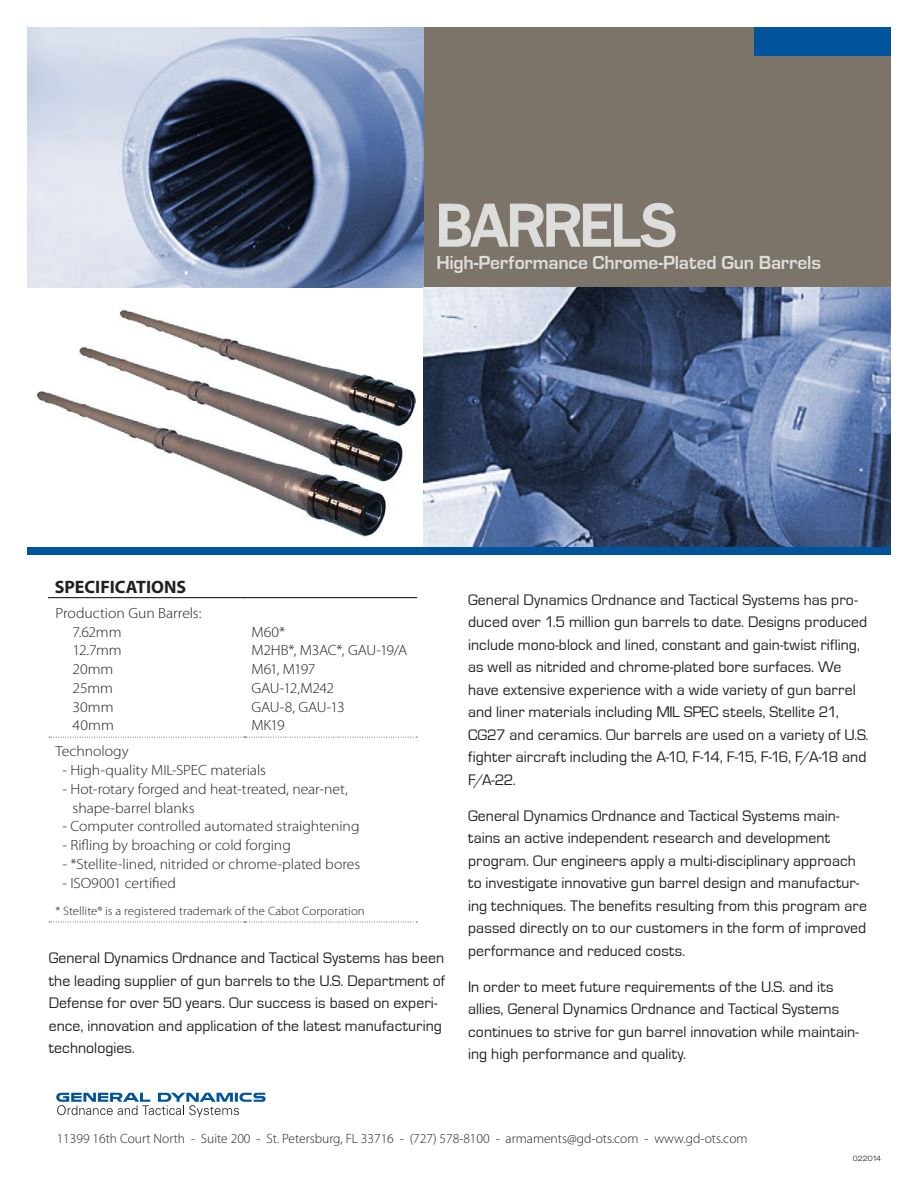
<style>
.page{position:relative;width:918px;height:1188px;background:#fff}
.page>*{position:absolute;margin:0;border:0;box-sizing:border-box;transform-origin:0 0}
.t1{font:60px "Framina";letter-spacing:-.015em;color:#dddddb}
.t2{font:700 19.5px "Eurostile";letter-spacing:-.01em;color:#dddddb}
.t3{font:700 18px "Myriad Pro";color:#231f20}
.t4{font:15.75px/22.5px "Eurostile";letter-spacing:.005em;color:#231f20}
.t5{font:300 14.85px/18.8px "Myriad Pro";letter-spacing:-.005em;color:#231f20;scale:1.06 1}
.t6{font:300 14.85px/18.8px "Myriad Pro";letter-spacing:-.03em;color:#231f20;scale:1.06 1}
.t7{font:300 13.5px "Myriad Pro";color:#231f20}
.t8{font:300 12.15px "Myriad Pro";letter-spacing:.005em;color:#231f20;scale:1.06 1}
.t9{font:300 expanded 7.5px "Helvetica Neue";letter-spacing:.005em;color:#231f20}
</style>
<div class="page">
<div style="left:421px;top:27px;width:470px;height:260px;background:#7c7468"></div>
<div style="left:755px;top:27px;width:136px;height:28px;background:#01539b"></div>
<svg style="left:56px;top:1093px;width:210px;height:24px"></svg>
<svg style="left:49px;top:737px;width:368px;height:1px"></svg>
<svg style="left:49px;top:922px;width:368px;height:1px"></svg>
<hr style="left:48px;top:597px;width:198px;height:1px;background:#231f20">
<hr style="left:244px;top:597px;width:173px;height:1px;background:#231f20">
<img style="left:38px;top:309px;width:377px;height:228px">
<img style="left:27px;top:27px;width:397px;height:260px">
<img style="left:424px;top:287px;width:467px;height:260px">
<svg style="left:439px;top:202px;width:237px;height:46px"></svg>
<div style="left:27px;top:547px;width:864px;height:8px;background:#01539b"></div>
<h1 class="t1" style="left:436px;top:189px;width:241px">BARRELS</h1>
<p class="t2" style="left:436px;top:252px;width:386px">High-Performance Chrome-Plated Gun Barrels</p>
<p class="t3" style="left:55px;top:577px;width:133px">SPECIFICATIONS</p>
<p class="t5" style="left:73px;top:604px;width:123px;text-indent:-17px">Production Gun Barrels:<br>7.62mm<br>12.7mm<br>20mm<br>25mm<br>30mm<br>40mm</p>
<p class="t6" style="left:252px;top:623px;width:148px">M60*<br>M2HB*, M3AC*, GAU-19/A<br>M61, M197<br>GAU-12,M242<br>GAU-8, GAU-13<br>MK19</p>
<p class="t5" style="left:56px;top:742px;width:71px">Technology</p>
<p class="t5" style="left:62px;top:761px;width:194px">- High-quality MIL-SPEC materials</p>
<p class="t5" style="left:73px;top:780px;width:261px;text-indent:-10px">- Hot-rotary forged and heat-treated, near-net, shape-barrel blanks</p>
<p class="t5" style="left:62px;top:817px;width:282px">- Computer controlled automated straightening</p>
<p class="t5" style="left:62px;top:836px;width:217px">- Rifling by broaching or cold forging</p>
<p class="t5" style="left:62px;top:855px;width:283px">- *Stellite-lined, nitrided or chrome-plated bores</p>
<p class="t5" style="left:62px;top:874px;width:109px">- ISO9001 certified</p>
<p class="t8" style="left:56px;top:905px;width:293px">* Stellite® is a registered trademark of the Cabot Corporation</p>
<p class="t4" style="left:49px;top:947px;width:398px">General Dynamics Ordnance and Tactical Systems has been the leading supplier of gun barrels to the U.S. Department of Defense for over 50 years. Our success is based on experi&shy;ence, innovation and application of the latest manufacturing technologies.</p>
<p class="t4" style="left:468px;top:588px;width:402px">General Dynamics Ordnance and Tactical Systems has pro&shy;duced over 1.5 million gun barrels to date. Designs produced include mono-block and lined, constant and gain-twist rifling, as well as nitrided and chrome-plated bore surfaces. We have extensive experience with a wide variety of gun barrel and liner materials including MIL SPEC steels, Stellite 21, CG27 and ceramics. Our barrels are used on a variety of U.S. fighter aircraft including the A-10, F-14, F-15, F-16, F/A-18 and F/A-22.</p>
<p class="t4" style="left:468px;top:804px;width:400px">General Dynamics Ordnance and Tactical Systems main&shy;tains an active independent research and development program. Our engineers apply a multi-disciplinary approach to investigate innovative gun barrel design and manufactur&shy;ing techniques. The benefits resulting from this program are passed directly on to our customers in the form of improved performance and reduced costs.</p>
<p class="t4" style="left:468px;top:976px;width:392px">In order to meet future requirements of the U.S. and its allies, General Dynamics Ordnance and Tactical Systems continues to strive for gun barrel innovation while maintain&shy;ing high performance and quality.</p>
<p class="t7" style="left:57px;top:1131px;width:692px">11399 16th Court North - Suite 200 - St. Petersburg, FL 33716 - (727) 578-8100 - armaments@gd-ots.com - www.gd-ots.com</p>
<p class="t9" style="left:853px;top:1154px;width:30px">022014</p>
</div>
